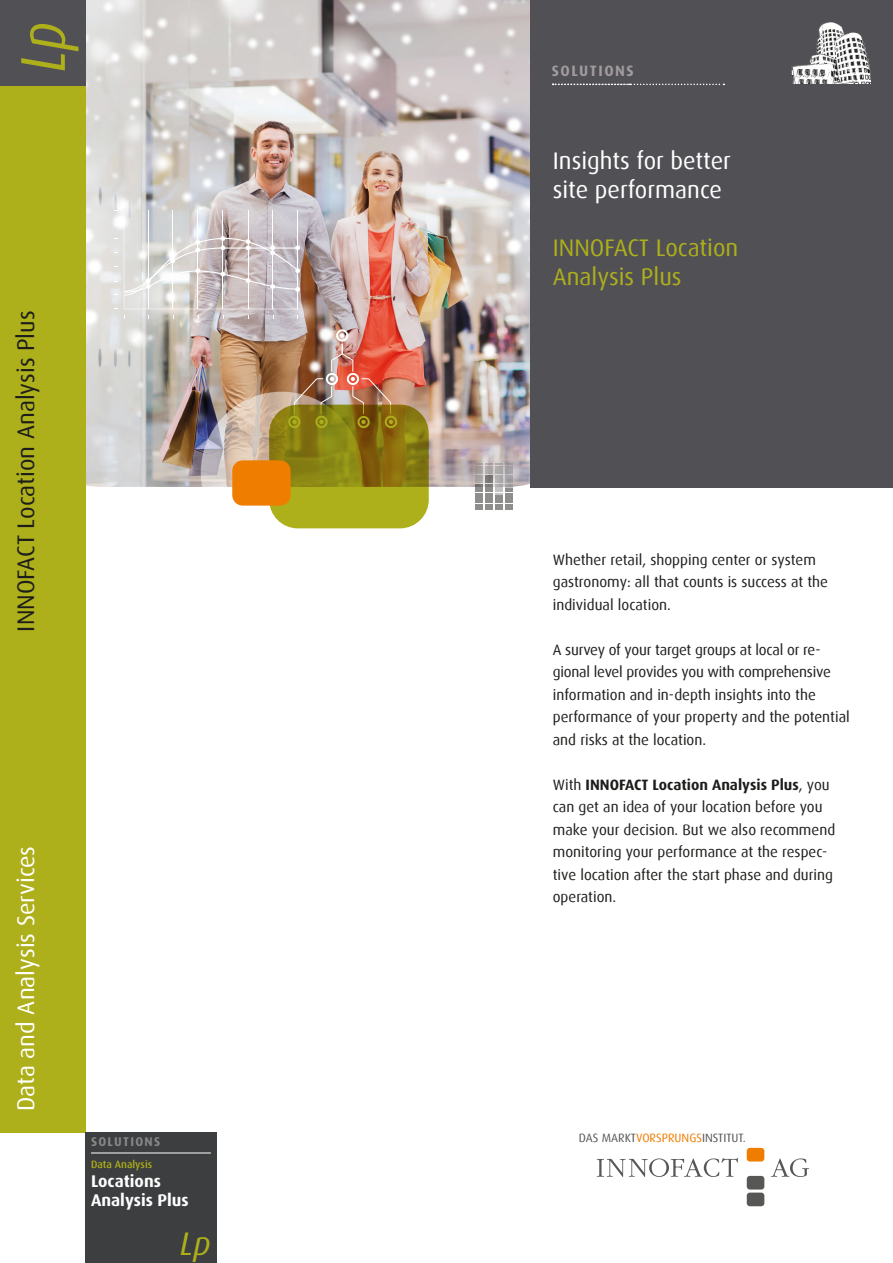
<style>
.page{position:relative;width:893px;height:1263px;background:#fff}
.page>*{position:absolute;margin:0;border:0;box-sizing:border-box;transform-origin:0 0}
.t1{font:italic 63.45px "Dax";color:#adaf1b;scale:.84 1}
.t2{font:italic 32.7px "Dax";color:#adaf1b}
.Kennung_1{font:24px/28.8px "Dax";color:#fff}
.t3{font:24px/28.8px "Dax";color:#adaf1b}
.Kennung_2{font:24px "Dax";color:#1d1d1b}
.t4{font:700 16.95px/19px "Dax";color:#fff}
.Copy{font:15px/22.5px "Dax";color:#1d1d1b}
.Kategorie_Titelei{font:700 15px "Dax";letter-spacing:.1em;color:#a19b9d}
.t5{font:700 12.75px "Dax";letter-spacing:.1em;color:#878787}
.Headline_Titelei{font:12px "Dax";color:#575756}
.t6{font:500 10.5px "Dax";color:#adaf1b}
.s1{font-weight:700}
.s2{color:#ef7d00}
</style>
<div class="page">
<img style="left:85px;top:0;width:446px;height:487px">
<div style="left:531px;top:0;width:362px;height:488px;background:#515055"></div>
<div style="left:0;top:0;width:85px;height:1132px;background:#adaf1b"></div>
<div style="left:0;top:0;width:85px;height:85px;background:#515055"></div>
<svg style="left:597px;top:1158px;width:141px;height:19px"></svg>
<div style="left:747px;top:1148px;width:17px;height:13px;background:#ef7d00;border-radius:3px"></div>
<div style="left:747px;top:1176px;width:17px;height:13px;background:#575756;border-radius:3px"></div>
<div style="left:747px;top:1192px;width:17px;height:14px;background:#575756;border-radius:3px"></div>
<svg style="left:771px;top:1158px;width:38px;height:19px"></svg>
<div style="left:85px;top:1132px;width:132px;height:131px;background:#3c3e3f"></div>
<hr style="left:91px;top:1152px;width:120px;height:1px;background:#fff">
<svg style="left:553px;top:84px;width:171px;height:1px"></svg>
<svg style="left:201px;top:392px;width:162px;height:161px"></svg>
<svg style="left:124px;top:210px;width:176px;height:99px;background:#d3cecf"></svg>
<img style="left:287px;top:328px;width:106px;height:79px">
<svg style="left:475px;top:463px;width:37px;height:47px;background:#adabaa"></svg>
<svg style="left:269px;top:405px;width:160px;height:123px;background:#938a14"></svg>
<div style="left:232px;top:460px;width:59px;height:46px;background:#ef7d00;border-radius:10px"></div>
<img style="left:791px;top:22px;width:80px;height:61px">
<p class="t1" style="left:8px;top:72px;width:63px;rotate:-90deg">Lp</p>
<p class="Kennung_2" style="left:13px;top:631px;width:323px;rotate:-90deg">INNOFACT Location Analysis Plus</p>
<p class="Kennung_1" style="left:12px;top:1111px;width:267px;rotate:-90deg">Data and Analysis Services</p>
<p class="t5" style="left:91px;top:1135px;width:71px">SOLUTIONS</p>
<p class="t6" style="left:91px;top:1158px;width:63px">Data Analysis</p>
<p class="t4" style="left:91px;top:1171px;width:99px">Locations<br>Analysis Plus</p>
<p class="t2" style="left:180px;top:1225px;width:32px">Lp</p>
<p class="Kategorie_Titelei" style="left:552px;top:63px;width:83px">SOLUTIONS</p>
<p class="Kennung_1" style="left:553px;top:147px;width:180px">Insights for better site performance</p>
<p class="t3" style="left:553px;top:233px;width:187px">INNOFACT Location<br>Analysis Plus</p>
<p class="Copy" style="left:553px;top:548px;width:277px">Whether retail, shopping center or system gastronomy: all that counts is success at the individual location.</p>
<p class="Copy" style="left:553px;top:638px;width:298px">A survey of your target groups at local or re&shy;gional level provides you with comprehensive information and in-depth insights into the performance of your property and the potential and risks at the location.</p>
<p class="Copy" style="left:553px;top:773px;width:284px">With <span class="s1">INNOFACT Location Analysis Plus</span>, you can get an idea of your location before you make your decision. But we also recommend monitoring your performance at the respec&shy;tive location after the start phase and during operation.</p>
<p class="Headline_Titelei" style="left:579px;top:1131px;width:169px">DAS MARKT<span class="s2">VORSPRUNGS</span>INSTITUT.</p>
</div>
